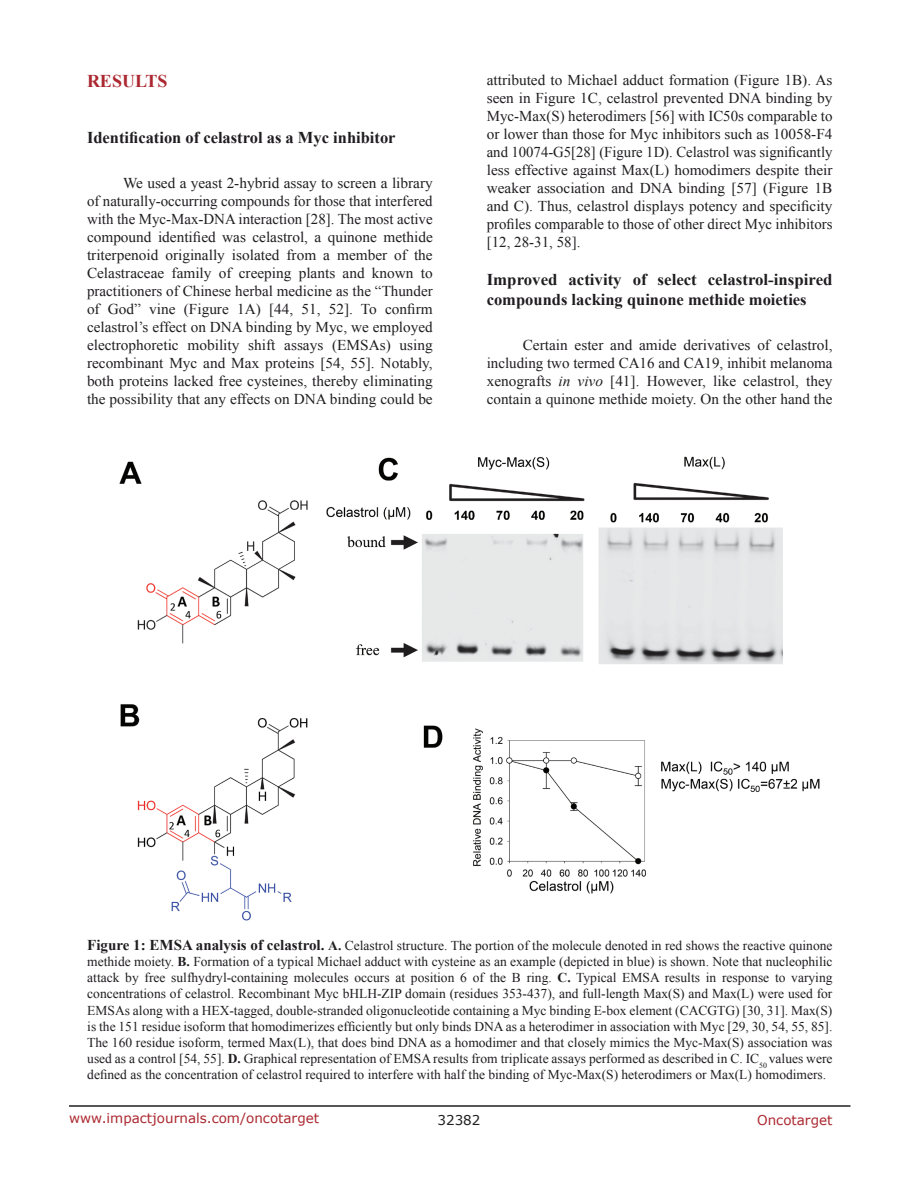
<style>
.page{position:relative;width:918px;height:1188px;background:#fff}
.page>*{position:absolute;margin:0;border:0;box-sizing:border-box;transform-origin:0 0}
.t1{font:700 18px "Times New Roman";color:#ac2830}
.t2{font:700 16.5px/19.8px "Times New Roman";color:#201d20}
.t3{font:15px/18px "Times New Roman";color:#201d20;text-align:justify}
.t4{font:13.5px/16.2px "Times New Roman";color:#201d20;text-align:justify}
.t5{font:13.5px "Verdana";color:#ac2830}
.t6{font:13.5px "Verdana";color:#201d20}
.s1{font-style:italic}
.s2{font-weight:700;font-size:15px}
.s3{font-weight:700}
</style>
<div class="page">
<hr style="left:69px;top:1105px;width:781px;height:2px;background:#231f20">
<img style="left:119px;top:456px;width:701px;height:465px">
<p class="t1" style="left:87px;top:69px;width:70px">RESULTS</p>
<p class="t2" style="left:87px;top:127px;width:310px">Identification of celastrol as a Myc inhibitor</p>
<p class="t3" style="left:87px;top:174px;width:347px;text-indent:36px">We used a yeast 2-hybrid assay to screen a library of naturally-occurring compounds for those that interfered with the Myc-Max-DNA interaction [28]. The most active compound identified was celastrol, a quinone methide triterpenoid originally isolated from a member of the Celastraceae family of creeping plants and known to practitioners of Chinese herbal medicine as the “Thunder of God” vine (Figure 1A) [44, 51, 52]. To confirm celastrol’s effect on DNA binding by Myc, we employed electrophoretic mobility shift assays (EMSAs) using recombinant Myc and Max proteins [54, 55]. Notably, both proteins lacked free cysteines, thereby eliminating the possibility that any effects on DNA binding could be</p>
<p class="t3" style="left:487px;top:71px;width:347px">attributed to Michael adduct formation (Figure 1B). As seen in Figure 1C, celastrol prevented DNA binding by Myc-Max(S) heterodimers [56] with IC50s comparable to or lower than those for Myc inhibitors such as 10058-F4 and 10074-G5[28] (Figure 1D). Celastrol was significantly less effective against Max(L) homodimers despite their weaker association and DNA binding [57] (Figure 1B and C). Thus, celastrol displays potency and specificity profiles comparable to those of other direct Myc inhibitors [12, 28-31, 58].</p>
<p class="t2" style="left:487px;top:269px;width:347px">Improved activity of select celastrol-inspired compounds lacking quinone methide moieties</p>
<p class="t3" style="left:487px;top:336px;width:347px;text-indent:36px">Certain ester and amide derivatives of celastrol, including two termed CA16 and CA19, inhibit melanoma xenografts <span class="s1">in vivo</span> [41]. However, like celastrol, they contain a quinone methide moiety. On the other hand the</p>
<p class="t4" style="left:87px;top:937px;width:747px"><span class="s2">Figure 1: EMSA analysis of celastrol.</span> <span class="s3">A.</span> Celastrol structure. The portion of the molecule denoted in red shows the reactive quinone methide moiety. <span class="s3">B.</span> Formation of a typical Michael adduct with cysteine as an example (depicted in blue) is shown. Note that nucleophilic attack by free sulfhydryl-containing molecules occurs at position 6 of the B ring. <span class="s3">C.</span> Typical EMSA results in response to varying concentrations of celastrol. Recombinant Myc bHLH-ZIP domain (residues 353-437), and full-length Max(S) and Max(L) were used for EMSAs along with a HEX-tagged, double-stranded oligonucleotide containing a Myc binding E-box element (CACGTG) [30, 31]. Max(S) is the 151 residue isoform that homodimerizes efficiently but only binds DNA as a heterodimer in association with Myc [29, 30, 54, 55, 85].<br>The 160 residue isoform, termed Max(L), that does bind DNA as a homodimer and that closely mimics the Myc-Max(S) association was used as a control [54, 55]. <span class="s3">D.</span> Graphical representation of EMSA results from triplicate assays performed as described in C. IC<sub>50</sub> values were defined as the concentration of celastrol required to interfere with half the binding of Myc-Max(S) heterodimers or Max(L) homodimers.</p>
<p class="t5" style="left:69px;top:1109px;width:252px">www.impactjournals.com/oncotarget</p>
<p class="t6" style="left:438px;top:1111px;width:44px">32382</p>
<p class="t5" style="left:757px;top:1111px;width:77px">Oncotarget</p>
</div>
